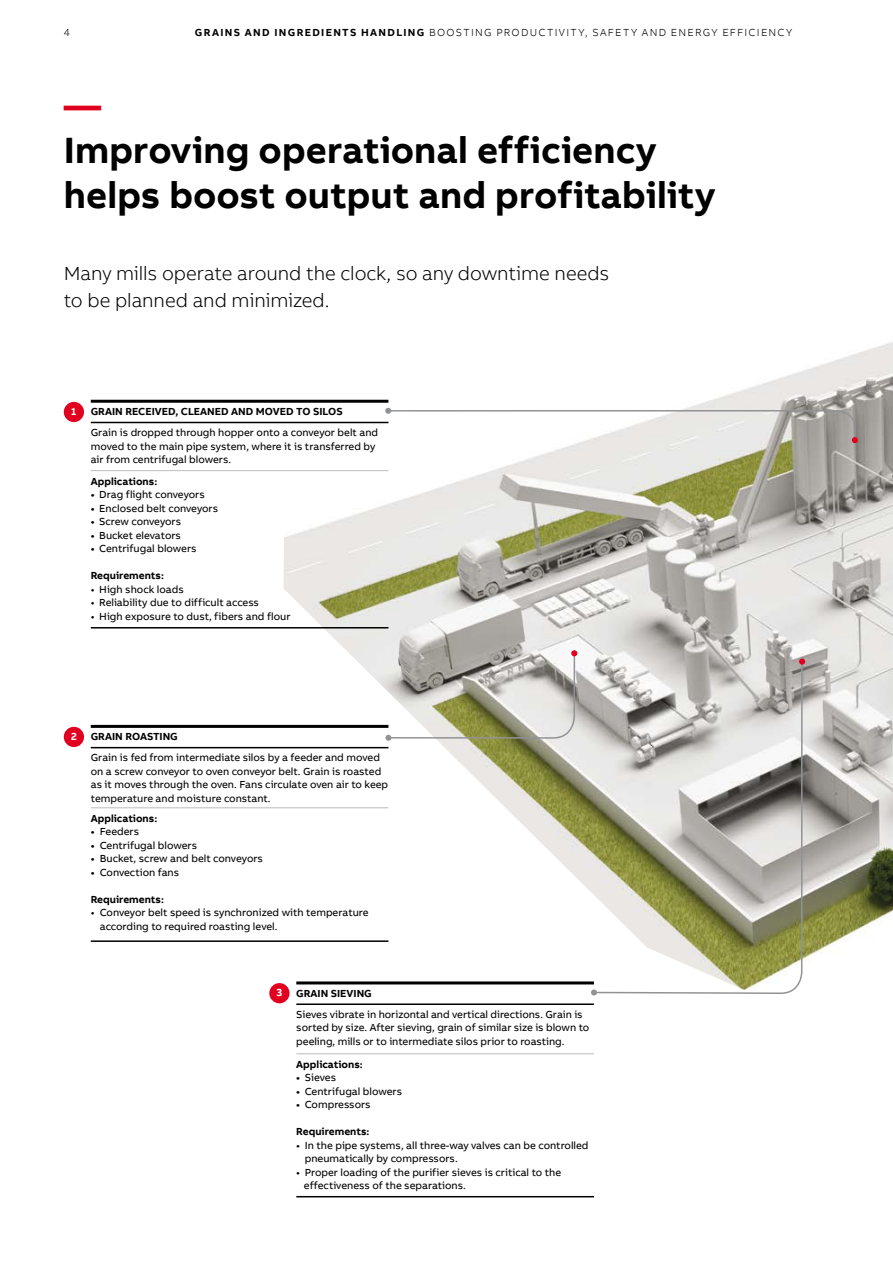
<style>
.page{position:relative;width:893px;height:1263px;background:#fff}
.page>*{position:absolute;margin:0;border:0;box-sizing:border-box;transform-origin:0 0}
.t1{font:700 37.5px/45px "AB Bvoice";color:#000}
.t2{font:700 37.5px "AB Bvoice";color:#e20020}
.t3{font:300 19.5px/27px "AB Bvoice";letter-spacing:-.005em;color:#000}
.t4{font:10.5px/13.5px "AB Bvoice";color:#000}
.t5{font:700 10.5px "AB Bvoice";color:#000}
.t6{font:300 10.5px "AB Bvoice";letter-spacing:.12em;color:#000}
.t7{font:700 10.5px "AB Bvoice";color:#fff}
.s1{font-weight:700}
</style>
<div class="page">
<img style="left:284px;top:342px;width:609px;height:660px">
<hr style="left:91px;top:400px;width:297px;height:3px;background:#000">
<hr style="left:91px;top:627px;width:297px;height:1px;background:#000">
<div style="left:64px;top:402px;width:20px;height:20px;background:#e20020;border-radius:50%"></div>
<hr style="left:296px;top:981px;width:298px;height:3px;background:#000">
<hr style="left:296px;top:1196px;width:298px;height:1px;background:#000">
<div style="left:269px;top:983px;width:21px;height:20px;background:#e20020;border-radius:50%"></div>
<hr style="left:91px;top:725px;width:297px;height:3px;background:#000">
<hr style="left:91px;top:940px;width:297px;height:2px;background:#000">
<div style="left:64px;top:727px;width:20px;height:20px;background:#e20020;border-radius:50%"></div>
<svg style="left:91px;top:401px;width:767px;height:70px"></svg>
<svg style="left:387px;top:654px;width:189px;height:544px"></svg>
<svg style="left:91px;top:726px;width:300px;height:82px"></svg>
<svg style="left:571px;top:650px;width:6px;height:6px"></svg>
<svg style="left:592px;top:662px;width:211px;height:536px"></svg>
<svg style="left:296px;top:983px;width:301px;height:71px"></svg>
<div style="left:799px;top:658px;width:6px;height:7px;background:#e20020;border-radius:50%"></div>
<p class="t6" style="left:64px;top:26px;width:8px">4</p>
<p class="t6" style="left:195px;top:26px;width:599px"><span class="s1">GRAINS AND INGREDIENTS HANDLING</span> BOOSTING PRODUCTIVITY, SAFETY AND ENERGY EFFICIENCY</p>
<h1 class="t2" style="left:64px;top:81px;width:39px">—</h1>
<h1 class="t1" style="left:64px;top:128px;width:653px">Improving operational efficiency helps boost output and profitability</h1>
<h2 class="t3" style="left:64px;top:260px;width:547px">Many mills operate around the clock, so any downtime needs to be planned and minimized.</h2>
<p class="t7" style="left:71px;top:405px;width:7px">1</p>
<p class="t5" style="left:91px;top:405px;width:253px">GRAIN RECEIVED, CLEANED AND MOVED TO SILOS</p>
<p class="t4" style="left:91px;top:426px;width:289px">Grain is dropped through hopper onto a conveyor belt and moved to the main pipe system, where it is transferred by air from centrifugal blowers.</p>
<p class="t5" style="left:91px;top:474px;width:68px">Applications:</p>
<p class="t4" style="left:91px;top:488px;width:116px"><span class="s1">•</span> Drag flight conveyors</p>
<p class="t4" style="left:91px;top:501px;width:129px"><span class="s1">•</span> Enclosed belt conveyors</p>
<p class="t4" style="left:91px;top:515px;width:92px"><span class="s1">•</span> Screw conveyors</p>
<p class="t4" style="left:91px;top:528px;width:92px"><span class="s1">•</span> Bucket elevators</p>
<p class="t4" style="left:91px;top:542px;width:107px"><span class="s1">•</span> Centrifugal blowers</p>
<p class="t5" style="left:91px;top:569px;width:75px">Requirements:</p>
<p class="t4" style="left:91px;top:582px;width:95px">• High shock loads</p>
<p class="t4" style="left:91px;top:596px;width:170px">• Reliability due to difficult access</p>
<p class="t4" style="left:91px;top:609px;width:201px">• High exposure to dust, fibers and flour</p>
<p class="t7" style="left:71px;top:729px;width:7px">2</p>
<p class="t5" style="left:91px;top:730px;width:89px">GRAIN ROASTING</p>
<p class="t4" style="left:91px;top:751px;width:299px">Grain is fed from intermediate silos by a feeder and moved on a screw conveyor to oven conveyor belt. Grain is roasted as it moves through the oven. Fans circulate oven air to keep temperature and moisture constant.</p>
<p class="t5" style="left:91px;top:811px;width:68px">Applications:</p>
<p class="t4" style="left:91px;top:825px;width:50px"><span class="s1">•</span> Feeders</p>
<p class="t4" style="left:91px;top:838px;width:108px"><span class="s1">•</span> Centrifugal blowers</p>
<p class="t4" style="left:91px;top:852px;width:174px"><span class="s1">•</span> Bucket, screw and belt conveyors</p>
<p class="t4" style="left:91px;top:865px;width:90px"><span class="s1">•</span> Convection fans</p>
<p class="t5" style="left:91px;top:892px;width:75px">Requirements:</p>
<p class="t4" style="left:100px;top:906px;width:270px;text-indent:-9px">• Conveyor belt speed is synchronized with temperature according to required roasting level.</p>
<p class="t7" style="left:277px;top:986px;width:7px">3</p>
<p class="t5" style="left:296px;top:987px;width:77px">GRAIN SIEVING</p>
<p class="t4" style="left:296px;top:1007px;width:295px">Sieves vibrate in horizontal and vertical directions. Grain is sorted by size. After sieving, grain of similar size is blown to peeling, mills or to intermediate silos prior to roasting.</p>
<p class="t5" style="left:296px;top:1057px;width:68px">Applications:</p>
<p class="t4" style="left:296px;top:1071px;width:41px"><span class="s1">•</span> Sieves</p>
<p class="t4" style="left:296px;top:1084px;width:107px"><span class="s1">•</span> Centrifugal blowers</p>
<p class="t4" style="left:296px;top:1098px;width:76px"><span class="s1">•</span> Compressors</p>
<p class="t5" style="left:296px;top:1125px;width:75px">Requirements:</p>
<p class="t4" style="left:305px;top:1138px;width:285px;text-indent:-9px">• In the pipe systems, all three-way valves can be controlled pneumatically by compressors.</p>
<p class="t4" style="left:304px;top:1165px;width:259px;text-indent:-8px">• Proper loading of the purifier sieves is critical to the effectiveness of the separations.</p>
</div>
